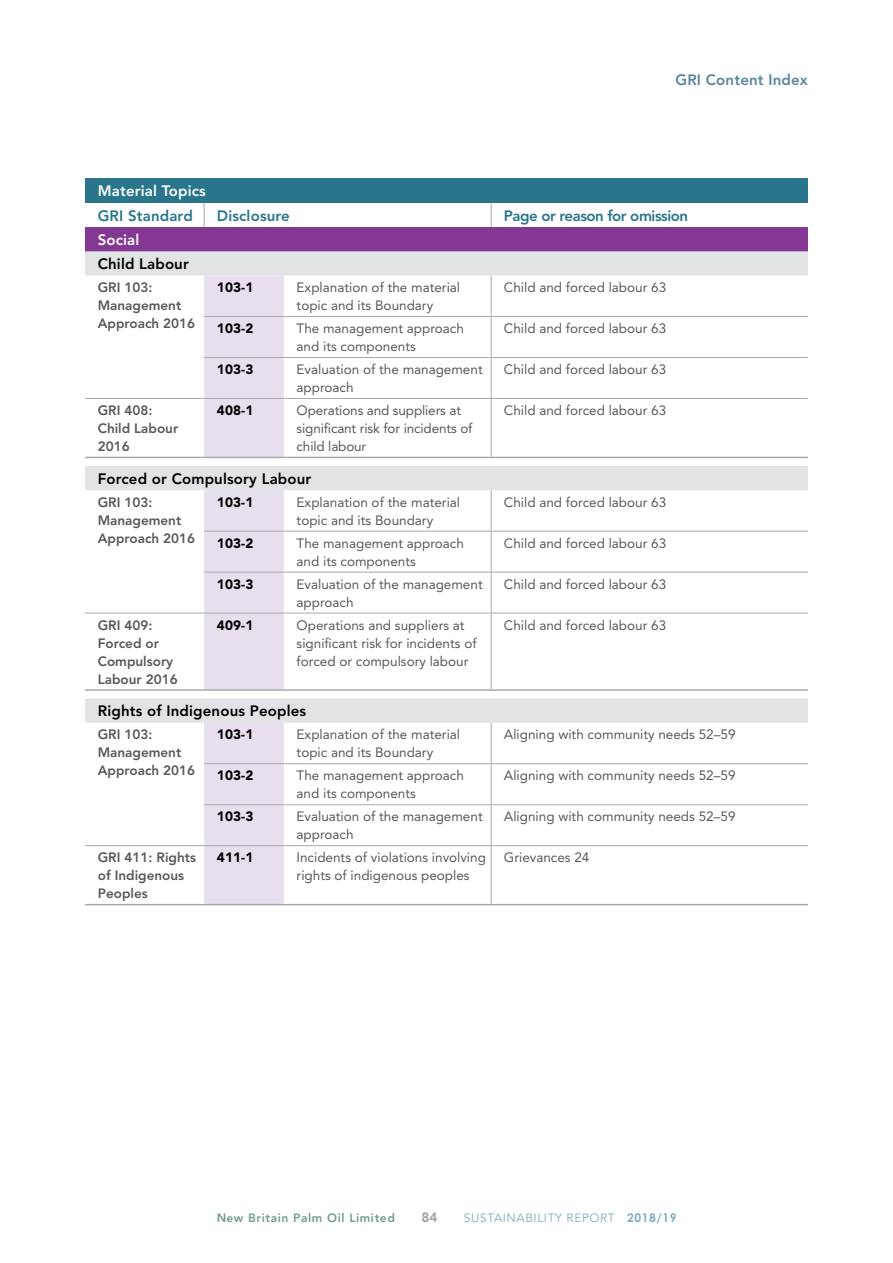
<style>
.page{position:relative;width:893px;height:1263px;background:#fff}
.page>*{position:absolute;margin:0;border:0;box-sizing:border-box;transform-origin:0 0}
.t1{font:800 15px "Avenir LT Std";letter-spacing:.01em;color:#000}
.t2{font:800 15px "Avenir LT Std";letter-spacing:-.02em;color:#28758c}
.t3{font:800 15px "Avenir LT Std";letter-spacing:.01em;color:#28758c}
.t4{font:800 15px "Avenir LT Std";letter-spacing:.01em;color:#fff}
.t5{font:800 15px "Avenir LT Std";letter-spacing:.01em;color:#59879d}
.t6{font:13.5px/18px "Avenir LT Std";color:#58595b}
.t7{font:800 13.5px/18px "Avenir LT Std";color:#58595b}
.t8{font:900 13.5px "Avenir LT Std";letter-spacing:.01em;color:#000}
.t9{font:900 13.5px "Avenir LT Std";color:#a7a9ac}
.t10{font:12px "Avenir LT Std";letter-spacing:.05em;color:#28758c}
.t11{font:800 12px "Avenir LT Std";letter-spacing:.05em;color:#125a40}
.s1{font-family:"Century Gothic";font-weight:700}
</style>
<div class="page">
<div style="left:85px;top:179px;width:723px;height:24px;background:#28758c"></div>
<div style="left:85px;top:227px;width:723px;height:24px;background:#853794"></div>
<svg style="left:85px;top:251px;width:723px;height:472px"></svg>
<svg style="left:204px;top:276px;width:80px;height:628px;background:#e7e0ed"></svg>
<hr style="left:204px;top:316px;width:80px;height:1px;background:#a7a9ac">
<hr style="left:284px;top:316px;width:207px;height:1px;background:#a7a9ac">
<hr style="left:491px;top:316px;width:317px;height:1px;background:#a7a9ac">
<hr style="left:204px;top:357px;width:80px;height:1px;background:#a7a9ac">
<hr style="left:284px;top:357px;width:207px;height:1px;background:#a7a9ac">
<hr style="left:491px;top:357px;width:317px;height:1px;background:#a7a9ac">
<hr style="left:204px;top:531px;width:80px;height:1px;background:#a7a9ac">
<hr style="left:284px;top:531px;width:207px;height:1px;background:#a7a9ac">
<hr style="left:491px;top:531px;width:317px;height:1px;background:#a7a9ac">
<hr style="left:204px;top:572px;width:80px;height:1px;background:#a7a9ac">
<hr style="left:284px;top:572px;width:207px;height:1px;background:#a7a9ac">
<hr style="left:491px;top:572px;width:317px;height:1px;background:#a7a9ac">
<hr style="left:204px;top:763px;width:80px;height:1px;background:#a7a9ac">
<hr style="left:284px;top:763px;width:207px;height:1px;background:#a7a9ac">
<hr style="left:491px;top:763px;width:317px;height:1px;background:#a7a9ac">
<hr style="left:204px;top:804px;width:80px;height:1px;background:#a7a9ac">
<hr style="left:284px;top:804px;width:207px;height:1px;background:#a7a9ac">
<hr style="left:491px;top:804px;width:317px;height:1px;background:#a7a9ac">
<hr style="left:85px;top:457px;width:119px;height:1px;background:#a7a9ac">
<hr style="left:85px;top:689px;width:119px;height:2px;background:#a7a9ac">
<hr style="left:85px;top:904px;width:119px;height:1px;background:#a7a9ac">
<hr style="left:204px;top:457px;width:80px;height:1px;background:#a7a9ac">
<hr style="left:284px;top:457px;width:207px;height:1px;background:#a7a9ac">
<hr style="left:491px;top:457px;width:317px;height:1px;background:#a7a9ac">
<hr style="left:204px;top:689px;width:80px;height:2px;background:#a7a9ac">
<hr style="left:284px;top:689px;width:207px;height:2px;background:#a7a9ac">
<hr style="left:491px;top:689px;width:317px;height:2px;background:#a7a9ac">
<hr style="left:204px;top:904px;width:80px;height:1px;background:#a7a9ac">
<hr style="left:284px;top:904px;width:207px;height:1px;background:#a7a9ac">
<hr style="left:491px;top:904px;width:317px;height:1px;background:#a7a9ac">
<hr style="left:85px;top:398px;width:119px;height:1px;background:#a7a9ac">
<hr style="left:85px;top:613px;width:119px;height:1px;background:#a7a9ac">
<hr style="left:204px;top:398px;width:80px;height:1px;background:#a7a9ac">
<hr style="left:284px;top:398px;width:207px;height:1px;background:#a7a9ac">
<hr style="left:491px;top:398px;width:317px;height:1px;background:#a7a9ac">
<hr style="left:204px;top:613px;width:80px;height:1px;background:#a7a9ac">
<hr style="left:284px;top:613px;width:207px;height:1px;background:#a7a9ac">
<hr style="left:491px;top:613px;width:317px;height:1px;background:#a7a9ac">
<svg style="left:204px;top:203px;width:1px;height:24px"></svg>
<svg style="left:491px;top:203px;width:1px;height:24px"></svg>
<hr style="left:491px;top:276px;width:1px;height:40px;background:#a7a9ac">
<hr style="left:491px;top:316px;width:1px;height:41px;background:#a7a9ac">
<hr style="left:491px;top:357px;width:1px;height:41px;background:#a7a9ac">
<hr style="left:491px;top:399px;width:1px;height:58px;background:#a7a9ac">
<hr style="left:491px;top:490px;width:1px;height:41px;background:#a7a9ac">
<hr style="left:491px;top:531px;width:1px;height:41px;background:#a7a9ac">
<hr style="left:491px;top:572px;width:1px;height:41px;background:#a7a9ac">
<hr style="left:491px;top:613px;width:1px;height:76px;background:#a7a9ac">
<hr style="left:491px;top:723px;width:1px;height:41px;background:#a7a9ac">
<hr style="left:491px;top:764px;width:1px;height:41px;background:#a7a9ac">
<hr style="left:491px;top:805px;width:1px;height:40px;background:#a7a9ac">
<hr style="left:491px;top:846px;width:1px;height:58px;background:#a7a9ac">
<hr style="left:85px;top:845px;width:119px;height:1px;background:#a7a9ac">
<hr style="left:204px;top:845px;width:80px;height:1px;background:#a7a9ac">
<hr style="left:284px;top:845px;width:207px;height:1px;background:#a7a9ac">
<hr style="left:491px;top:845px;width:317px;height:1px;background:#a7a9ac">
<p class="t5" style="left:675px;top:71px;width:134px">GRI Content Index</p>
<p class="t4" style="left:98px;top:182px;width:109px">Material Topics</p>
<p class="t3" style="left:98px;top:207px;width:97px">GRI Standard</p>
<p class="t3" style="left:217px;top:207px;width:75px">Disclosure</p>
<p class="t2" style="left:504px;top:207px;width:186px">Page or reason for omission</p>
<p class="t4" style="left:98px;top:231px;width:43px">Social</p>
<p class="t1" style="left:98px;top:255px;width:93px">Child Labour</p>
<p class="t7" style="left:98px;top:278px;width:99px">GRI 103:<br>Management<br>Approach 2016</p>
<p class="t8" style="left:217px;top:279px;width:38px">103-1</p>
<p class="t6" style="left:297px;top:279px;width:165px">Explanation of the material topic and its Boundary</p>
<p class="t6" style="left:504px;top:279px;width:164px">Child and forced labour 63</p>
<p class="t8" style="left:217px;top:320px;width:38px">103-2</p>
<p class="t6" style="left:297px;top:319px;width:169px">The management approach and its components</p>
<p class="t6" style="left:504px;top:319px;width:164px">Child and forced labour 63</p>
<p class="t8" style="left:217px;top:361px;width:38px">103-3</p>
<p class="t6" style="left:297px;top:360px;width:188px">Evaluation of the management approach</p>
<p class="t6" style="left:504px;top:360px;width:164px">Child and forced labour 63</p>
<p class="t7" style="left:98px;top:401px;width:82px">GRI 408:<br>Child Labour<br>2016</p>
<p class="t8" style="left:217px;top:402px;width:38px">408-1</p>
<p class="t6" style="left:297px;top:401px;width:177px">Operations and suppliers at significant risk for incidents of child labour</p>
<p class="t6" style="left:504px;top:401px;width:164px">Child and forced labour 63</p>
<p class="t1" style="left:98px;top:470px;width:215px">Forced or Compulsory Labour</p>
<p class="t7" style="left:98px;top:493px;width:99px">GRI 103:<br>Management<br>Approach 2016</p>
<p class="t8" style="left:217px;top:494px;width:38px">103-1</p>
<p class="t6" style="left:297px;top:493px;width:165px">Explanation of the material topic and its Boundary</p>
<p class="t6" style="left:504px;top:493px;width:164px">Child and forced labour 63</p>
<p class="t8" style="left:217px;top:535px;width:38px">103-2</p>
<p class="t6" style="left:297px;top:534px;width:169px">The management approach and its components</p>
<p class="t6" style="left:504px;top:534px;width:164px">Child and forced labour 63</p>
<p class="t8" style="left:217px;top:576px;width:38px">103-3</p>
<p class="t6" style="left:297px;top:575px;width:188px">Evaluation of the management approach</p>
<p class="t6" style="left:504px;top:575px;width:164px">Child and forced labour 63</p>
<p class="t7" style="left:98px;top:616px;width:81px">GRI 409:<br>Forced or<br>Compulsory<br>Labour 2016</p>
<p class="t8" style="left:217px;top:617px;width:38px">409-1</p>
<p class="t6" style="left:297px;top:616px;width:182px">Operations and suppliers at significant risk for incidents of forced or compulsory labour</p>
<p class="t6" style="left:504px;top:616px;width:164px">Child and forced labour 63</p>
<p class="t1" style="left:98px;top:702px;width:210px">Rights of Indigenous Peoples</p>
<p class="t7" style="left:98px;top:726px;width:99px">GRI 103:<br>Management<br>Approach 2016</p>
<p class="t8" style="left:217px;top:726px;width:38px">103-1</p>
<p class="t6" style="left:297px;top:726px;width:165px">Explanation of the material topic and its Boundary</p>
<p class="t6" style="left:504px;top:726px;width:233px">Aligning with community needs 52–59</p>
<p class="t8" style="left:217px;top:767px;width:38px">103-2</p>
<p class="t6" style="left:297px;top:767px;width:169px">The management approach and its components</p>
<p class="t6" style="left:504px;top:767px;width:233px">Aligning with community needs 52–59</p>
<p class="t8" style="left:217px;top:808px;width:38px">103-3</p>
<p class="t6" style="left:297px;top:808px;width:188px">Evaluation of the management approach</p>
<p class="t6" style="left:504px;top:808px;width:233px">Aligning with community needs 52–59</p>
<p class="t7" style="left:98px;top:848px;width:100px">GRI 411: Rights of Indigenous<br>Peoples</p>
<p class="t8" style="left:217px;top:849px;width:38px">411-1</p>
<p class="t6" style="left:297px;top:849px;width:191px">Incidents of violations involving rights of indigenous peoples</p>
<p class="t6" style="left:504px;top:849px;width:87px">Grievances 24</p>
<p class="t11" style="left:216px;top:1210px;width:180px">New Britain Palm Oil Limited</p>
<p class="t9" style="left:421px;top:1209px;width:17px">84</p>
<p class="t10" style="left:464px;top:1210px;width:214px">SUSTAINABILITY REPORT <span class="s1">2018/19</span></p>
</div>
